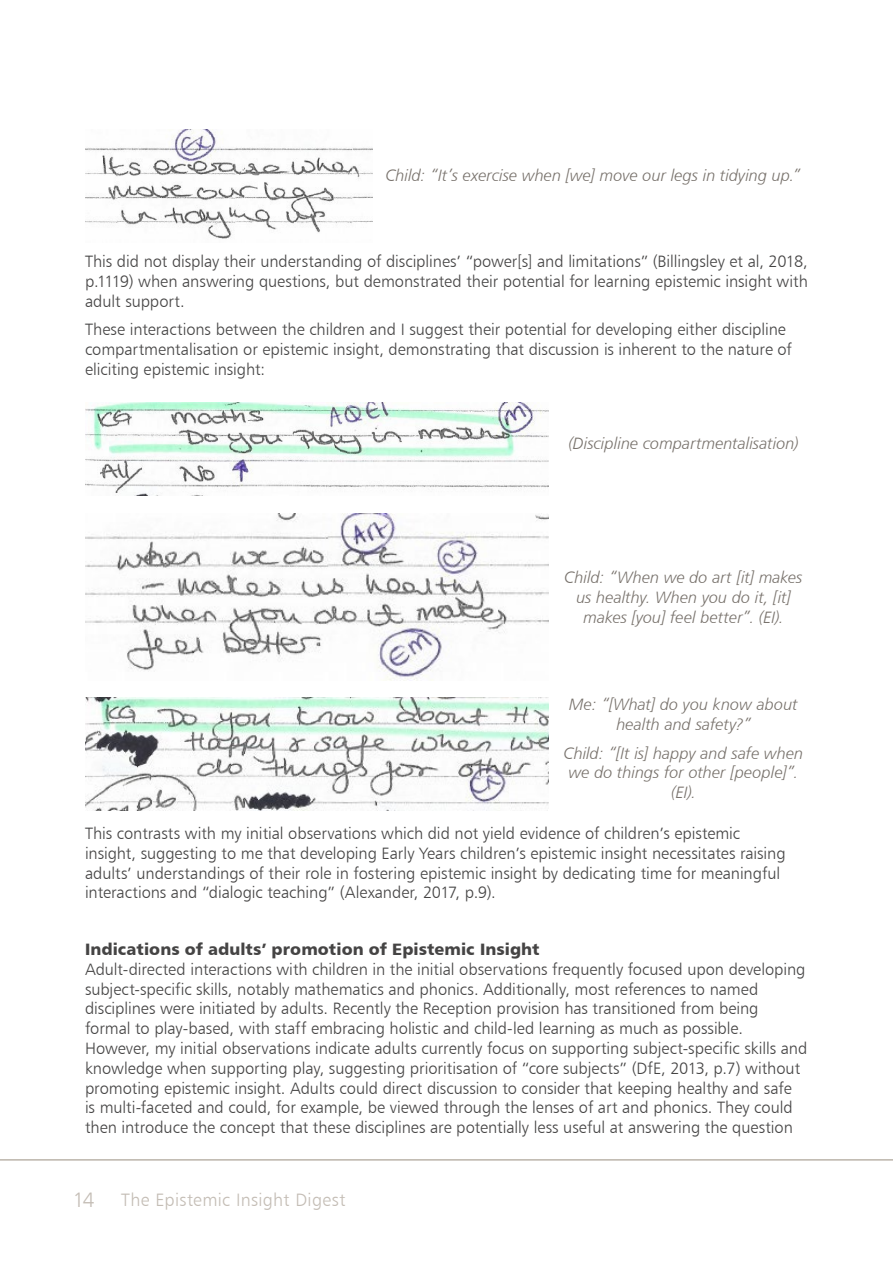
<style>
.page{position:relative;width:893px;height:1263px;background:#fff}
.page>*{position:absolute;margin:0;border:0;box-sizing:border-box;transform-origin:0 0}
.t1{font:21px "Humanist 777 BT Light B";color:#c4bdb5}
.t2{font:18px "Humanist 777 BT Light B";letter-spacing:.015em;color:#c4bdb5}
.t3{font:16.5px/19.8px "Humanist 777 BT Light B";letter-spacing:-.005em;color:#454444}
.t4{font:16.5px/19.8px "Humanist 777 BT Light Italic B";letter-spacing:-.005em;color:#78726c;text-align:center}
.t5{font:16.5px "Humanist 777 BT Black B";letter-spacing:.005em;color:#454444}
</style>
<div class="page">
<img style="left:85px;top:130px;width:287px;height:109px">
<img style="left:85px;top:402px;width:464px;height:94px">
<img style="left:85px;top:514px;width:464px;height:166px">
<img style="left:85px;top:698px;width:464px;height:112px">
<hr style="left:0;top:1159px;width:893px;height:1px;background:#bbb4aa">
<p class="t4" style="left:386px;top:165px;width:416px">Child: “It’s exercise when [we] move our legs in tidying up.”</p>
<p class="t3" style="left:85px;top:252px;width:724px;text-align:justify">This did not display their understanding of disciplines’ “power[s] and limitations” (Billingsley et al, 2018, p.1119) when answering questions, but demonstrated their potential for learning epistemic insight with adult support.</p>
<p class="t3" style="left:85px;top:319px;width:708px">These interactions between the children and I suggest their potential for developing either discipline compartmentalisation or epistemic insight, demonstrating that discussion is inherent to the nature of eliciting epistemic insight:</p>
<p class="t4" style="left:568px;top:433px;width:232px">(Discipline compartmentalisation)</p>
<p class="t4" style="left:565px;top:567px;width:240px">Child: “When we do art [it] makes us healthy. When you do it, [it] makes [you] feel better”. (EI).</p>
<p class="t4" style="left:569px;top:694px;width:230px">Me: “[What] do you know about health and safety?”</p>
<p class="t4" style="left:564px;top:743px;width:241px">Child: “[It is] happy and safe when we do things for other [people]”. (EI).</p>
<p class="t3" style="left:85px;top:823px;width:702px">This contrasts with my initial observations which did not yield evidence of children’s epistemic insight, suggesting to me that developing Early Years children’s epistemic insight necessitates raising adults’ understandings of their role in fostering epistemic insight by dedicating time for meaningful interactions and “dialogic teaching” (Alexander, 2017, p.9).</p>
<p class="t5" style="left:85px;top:938px;width:456px">Indications of adults’ promotion of Epistemic Insight</p>
<p class="t3" style="left:85px;top:959px;width:724px">Adult-directed interactions with children in the initial observations frequently focused upon developing subject-specific skills, notably mathematics and phonics. Additionally, most references to named disciplines were initiated by adults. Recently the Reception provision has transitioned from being formal to play-based, with staff embracing holistic and child-led learning as much as possible.<br>However, my initial observations indicate adults currently focus on supporting subject-specific skills and knowledge when supporting play, suggesting prioritisation of “core subjects” (DfE, 2013, p.7) without promoting epistemic insight. Adults could direct discussion to consider that keeping healthy and safe<br>is multi-faceted and could, for example, be viewed through the lenses of art and phonics. They could then introduce the concept that these disciplines are potentially less useful at answering the question</p>
<p class="t1" style="left:73px;top:1187px;width:23px">14</p>
<p class="t2" style="left:121px;top:1189px;width:226px">The Epistemic Insight Digest</p>
</div>
